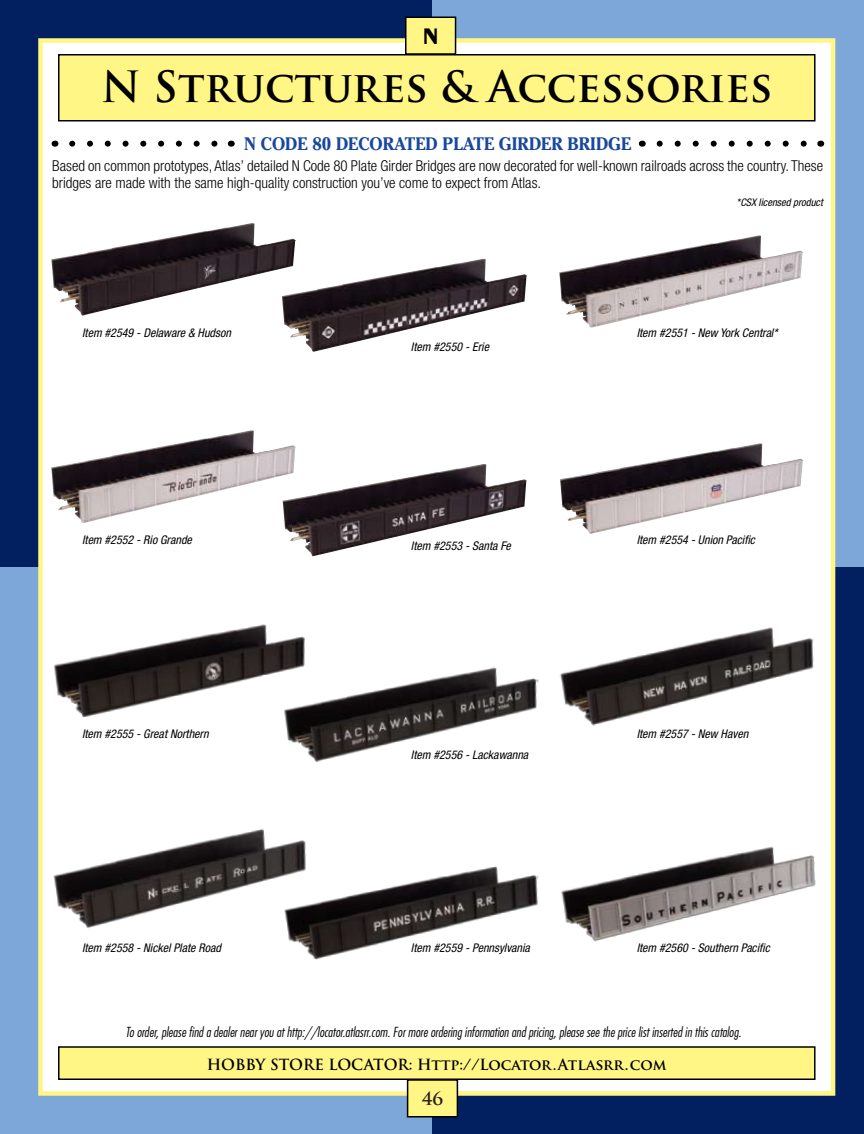
<style>
.page{position:relative;width:864px;height:1134px;background:#fff}
.page>*{position:absolute;margin:0;border:0;box-sizing:border-box;transform-origin:0 0}
.t1{font:700 42px "Trajan Pro";color:#000}
.t2{font:700 24px "Peignot";color:#000}
.t3{font:700 18px "Cheltenham";color:#17479e;scale:.94 1}
.t4{font:700 18px "Trajan Pro";color:#221f1f}
.t5{font:300 condensed 15px/16.5px "Helvetica Neue";color:#000}
.t6{font:700 15px "Trajan Pro";letter-spacing:-.005em;color:#000}
.t7{font:italic 300 condensed 13.5px "Futura";color:#000}
.t8{font:italic condensed 12px "Helvetica Neue";color:#000}
.t9{font:italic condensed 10.5px "Helvetica Neue";color:#000}
</style>
<div class="page">
<div style="left:0;top:0;width:432px;height:567px;background:#02205f"></div>
<div style="left:432px;top:0;width:432px;height:567px;background:#7da7d8"></div>
<div style="left:0;top:567px;width:432px;height:567px;background:#7da7d8"></div>
<div style="left:432px;top:567px;width:432px;height:567px;background:#02205f"></div>
<div style="left:38px;top:38px;width:797px;height:1058px;background:#fff;border:4px solid #fff685"></div>
<div style="left:58px;top:54px;width:758px;height:68px;background:#fff685;border:2px solid #000"></div>
<div style="left:58px;top:1046px;width:758px;height:34px;background:#fff685;border:2px solid #000"></div>
<div style="left:405px;top:16px;width:51px;height:39px;background:#fff685;border:2px solid #000"></div>
<div style="left:407px;top:1079px;width:51px;height:39px;background:#fff685;border:2px solid #000"></div>
<svg style="left:72px;top:141px;width:146px;height:6px"></svg>
<svg style="left:660px;top:141px;width:147px;height:6px"></svg>
<img style="left:51px;top:223px;width:245px;height:93px">
<img style="left:282px;top:259px;width:245px;height:93px">
<img style="left:559px;top:235px;width:244px;height:93px">
<img style="left:51px;top:430px;width:245px;height:93px">
<img style="left:282px;top:464px;width:245px;height:92px">
<img style="left:560px;top:443px;width:243px;height:91px">
<img style="left:54px;top:624px;width:251px;height:94px">
<img style="left:559px;top:627px;width:255px;height:99px">
<img style="left:281px;top:663px;width:258px;height:100px">
<img style="left:53px;top:829px;width:253px;height:99px">
<img style="left:281px;top:861px;width:258px;height:99px">
<img style="left:561px;top:846px;width:255px;height:96px">
<h2 class="t2" style="left:422px;top:22px;width:18px">N</h2>
<h1 class="t1" style="left:101px;top:61px;width:673px">N Structures &amp; Accessories</h1>
<h3 class="t3" style="left:244px;top:133px;width:43px">N CODE</h3>
<h3 class="t3" style="left:312px;top:133px;width:51px">80 DECORATED</h3>
<h3 class="t3" style="left:443px;top:133px;width:24px">PLATE</h3>
<h3 class="t3" style="left:499px;top:133px;width:26px">GIRDER</h3>
<h3 class="t3" style="left:568px;top:133px;width:24px">BRIDGE</h3>
<p class="t5" style="left:52px;top:158px;width:772px">Based on common prototypes, Atlas’ detailed N Code 80 Plate Girder Bridges are now decorated for well-known railroads across the country. These bridges are made with the same high-quality construction you’ve come to expect from Atlas.</p>
<p class="t9" style="left:737px;top:196px;width:88px">*CSX licensed product</p>
<p class="t8" style="left:82px;top:326px;width:150px">Item #2549 - Delaware &amp; Hudson</p>
<p class="t8" style="left:637px;top:326px;width:142px">Item #2551 - New York Central*</p>
<p class="t8" style="left:411px;top:340px;width:80px">Item #2550 - Erie</p>
<p class="t8" style="left:82px;top:533px;width:111px">Item #2552 - Rio Grande</p>
<p class="t8" style="left:411px;top:539px;width:101px">Item #2553 - Santa Fe</p>
<p class="t8" style="left:637px;top:533px;width:120px">Item #2554 - Union Pacific</p>
<p class="t8" style="left:82px;top:727px;width:128px">Item #2555 - Great Northern</p>
<p class="t8" style="left:637px;top:727px;width:113px">Item #2557 - New Haven</p>
<p class="t8" style="left:411px;top:748px;width:119px">Item #2556 - Lackawanna</p>
<p class="t8" style="left:82px;top:941px;width:140px">Item #2558 - Nickel Plate Road</p>
<p class="t8" style="left:411px;top:941px;width:120px">Item #2559 - Pennsylvania</p>
<p class="t8" style="left:637px;top:941px;width:135px">Item #2560 - Southern Pacific</p>
<p class="t7" style="left:126px;top:1024px;width:617px">To order, please find a dealer near you at http://locator.atlasrr.com. For more ordering information and pricing, please see the price list inserted in this catalog.</p>
<p class="t6" style="left:207px;top:1055px;width:461px">HOBBY STORE LOCATOR: Http://Locator.Atlasrr.com</p>
<h3 class="t4" style="left:422px;top:1087px;width:23px">46</h3>
</div>
